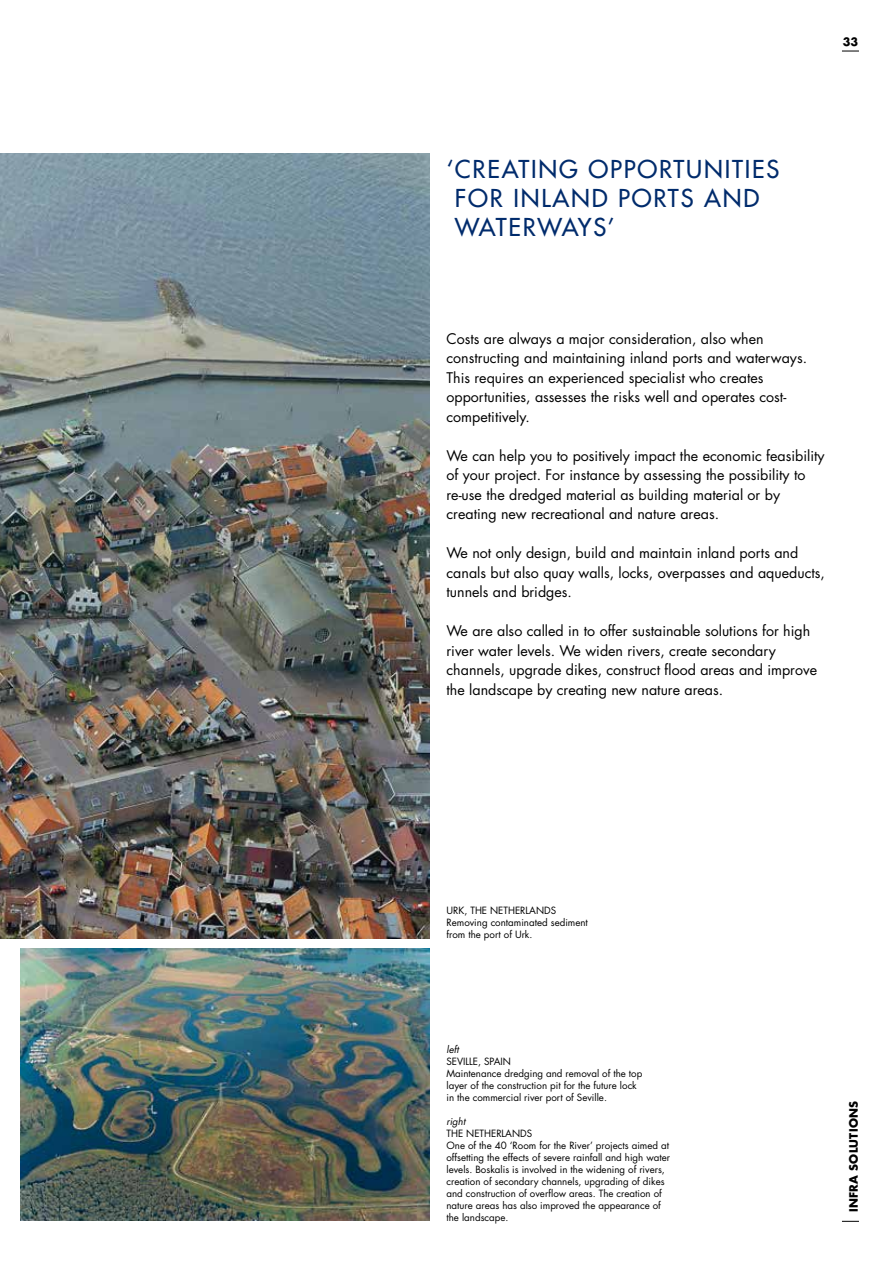
<style>
.page{position:relative;width:893px;height:1263px;background:#fff}
.page>*{position:absolute;margin:0;border:0;box-sizing:border-box;transform-origin:0 0}
.t1{font:500 24px/29.2px "Futura Std";letter-spacing:.075em;color:#002b6c}
.t2{font:14.25px/19.5px "Futura Std";color:#000}
.t3{font:700 11.25px "Futura Std";letter-spacing:.02em;color:#000}
.t4{font:9.75px/12px "Futura Std";color:#000}
.t5{font:italic 9.75px "Futura Std";color:#000}
</style>
<div class="page">
<svg style="left:842px;top:51px;width:17px;height:1px"></svg>
<svg style="left:842px;top:1221px;width:17px;height:1px"></svg>
<img style="left:0;top:154px;width:429px;height:784px">
<img style="left:21px;top:948px;width:408px;height:273px">
<p class="t3" style="left:843px;top:34px;width:17px">33</p>
<h1 class="t1" style="left:455px;top:154px;width:326px;text-indent:-8px">‘CREATING OPPORTUNITIES<br>FOR INLAND PORTS AND<br>WATERWAYS’</h1>
<p class="t2" style="left:446px;top:329px;width:362px">Costs are always a major consideration, also when constructing and maintaining inland ports and waterways.<br>This requires an experienced specialist who creates opportunities, assesses the risks well and operates cost&shy;competitively.</p>
<p class="t2" style="left:446px;top:446px;width:380px">We can help you to positively impact the economic feasibility of your project. For instance by assessing the possibility to re-use the dredged material as building material or by creating new recreational and nature areas.</p>
<p class="t2" style="left:446px;top:543px;width:380px">We not only design, build and maintain inland ports and canals but also quay walls, locks, overpasses and aqueducts, tunnels and bridges.</p>
<p class="t2" style="left:446px;top:621px;width:372px">We are also called in to offer sustainable solutions for high river water levels. We widen rivers, create secondary channels, upgrade dikes, construct flood areas and improve the landscape by creating new nature areas.</p>
<p class="t4" style="left:446px;top:905px;width:143px">URK, THE NETHERLANDS<br>Removing contaminated sediment from the port of Urk.</p>
<p class="t5" style="left:446px;top:1043px;width:14px">left</p>
<p class="t4" style="left:446px;top:1055px;width:197px">SEVILLE, SPAIN<br>Maintenance dredging and removal of the top layer of the construction pit for the future lock in the commercial river port of Seville.</p>
<p class="t5" style="left:446px;top:1115px;width:20px">right</p>
<p class="t4" style="left:446px;top:1127px;width:225px">THE NETHERLANDS<br>One of the 40 ‘Room for the River’ projects aimed at offsetting the effects of severe rainfall and high water levels. Boskalis is involved in the widening of rivers, creation of secondary channels, upgrading of dikes and construction of overflow areas. The creation of nature areas has also improved the appearance of the landscape.</p>
<p class="t3" style="left:846px;top:1212px;width:112px;rotate:-90deg">INFRA SOLUTIONS</p>
</div>
